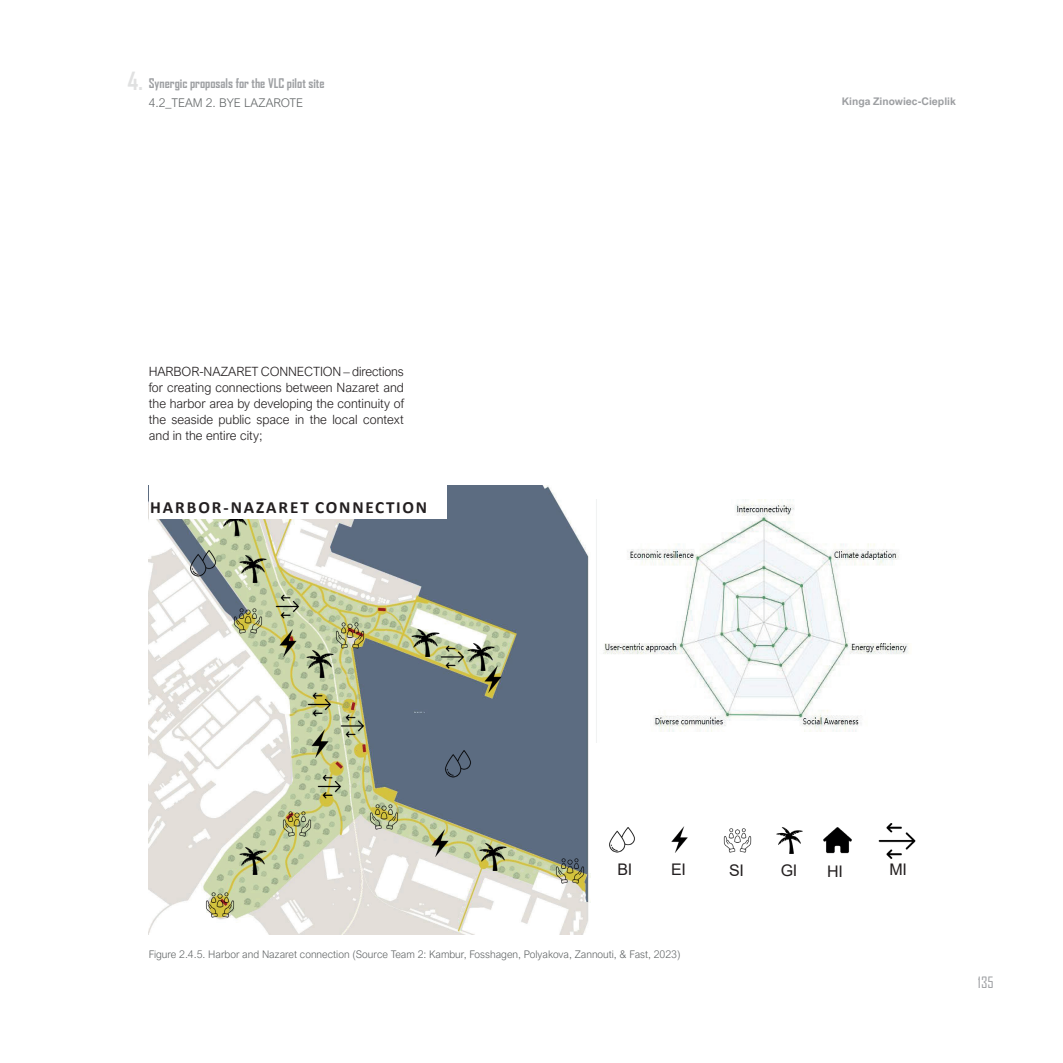
<style>
.page{position:relative;width:1063px;height:1063px;background:#fff}
.page>*{position:absolute;margin:0;border:0;box-sizing:border-box;transform-origin:0 0}
.t1{font:700 17.1px "Calibri";letter-spacing:.11em;color:#231f20}
.t2{font:16.05px "Arial";letter-spacing:-.02em;color:#231f20}
.t3{font:15px "Agency FB";color:#9d9fa2}
.Cuerpo_texto{font:300 12.75px/16.2px "Arial Nova";color:#231f20;text-align:justify}
.t4{font:700 12.75px "Agency FB";color:#9d9fa2}
.t5{font:300 12px "Arial Nova";color:#636768}
.Pie_de_foto{font:300 10.5px "Arial Nova";color:#636768}
.t6{font:700 10.5px "Arial Nova";color:#9d9fa2}
.s1{font-size:24px;color:#636768}
</style>
<div class="page">
<img style="left:149px;top:486px;width:442px;height:448px">
<img style="left:596px;top:500px;width:313px;height:242px">
<img style="left:306px;top:730px;width:28px;height:27px">
<img style="left:480px;top:665px;width:27px;height:27px">
<img style="left:274px;top:629px;width:27px;height:28px">
<img style="left:426px;top:829px;width:27px;height:27px">
<img style="left:442px;top:750px;width:32px;height:27px">
<img style="left:187px;top:549px;width:32px;height:27px">
<img style="left:203px;top:891px;width:34px;height:27px">
<img style="left:280px;top:809px;width:34px;height:28px">
<img style="left:368px;top:802px;width:33px;height:27px">
<img style="left:554px;top:856px;width:33px;height:28px">
<img style="left:334px;top:621px;width:33px;height:27px">
<img style="left:609px;top:827px;width:26px;height:26px">
<img style="left:671px;top:826px;width:17px;height:27px">
<img style="left:723px;top:828px;width:29px;height:25px">
<img style="left:776px;top:827px;width:27px;height:26px">
<img style="left:303px;top:650px;width:34px;height:28px">
<img style="left:409px;top:629px;width:33px;height:28px">
<img style="left:464px;top:642px;width:34px;height:28px">
<img style="left:237px;top:554px;width:33px;height:28px">
<img style="left:219px;top:519px;width:33px;height:17px">
<img style="left:237px;top:847px;width:33px;height:28px">
<img style="left:477px;top:842px;width:33px;height:28px">
<img style="left:823px;top:827px;width:29px;height:27px">
<img style="left:878px;top:823px;width:38px;height:36px">
<img style="left:337px;top:712px;width:33px;height:26px">
<img style="left:303px;top:691px;width:34px;height:26px">
<img style="left:436px;top:643px;width:33px;height:26px">
<img style="left:271px;top:593px;width:33px;height:26px">
<img style="left:314px;top:773px;width:33px;height:25px">
<img style="left:231px;top:606px;width:34px;height:28px">
<div style="left:149px;top:473px;width:297px;height:46px;background:#fff"></div>
<p class="t4" style="left:128px;top:75px;width:198px"><span class="s1">4.</span> Synergic proposals for the VLC pilot site</p>
<p class="t5" style="left:149px;top:96px;width:156px">4.2_TEAM 2. BYE LAZAROTE</p>
<p class="t6" style="left:842px;top:96px;width:116px">Kinga Zinowiec-Cieplik</p>
<p class="Cuerpo_texto" style="left:149px;top:363px;width:257px">HARBOR-NAZARET CONNECTION – directions for creating connections between Nazaret and the harbor area by developing the continuity of the seaside public space in the local context and in the entire city;</p>
<p class="t1" style="left:150px;top:495px;width:279px">HARBOR-NAZARET CONNECTION</p>
<p class="t2" style="left:617px;top:859px;width:16px">BI</p>
<p class="t2" style="left:671px;top:859px;width:16px">EI</p>
<p class="t2" style="left:729px;top:859px;width:16px">SI</p>
<p class="t2" style="left:781px;top:859px;width:18px">GI</p>
<p class="t2" style="left:827px;top:860px;width:17px">HI</p>
<p class="t2" style="left:890px;top:859px;width:19px">MI</p>
<p class="Pie_de_foto" style="left:149px;top:948px;width:533px">Figure 2.4.5. Harbor and Nazaret connection (Source Team 2: Kambur, Fosshagen, Polyakova, Zannouti, &amp; Fast, 2023)</p>
<p class="t3" style="left:978px;top:974px;width:17px">135</p>
</div>
